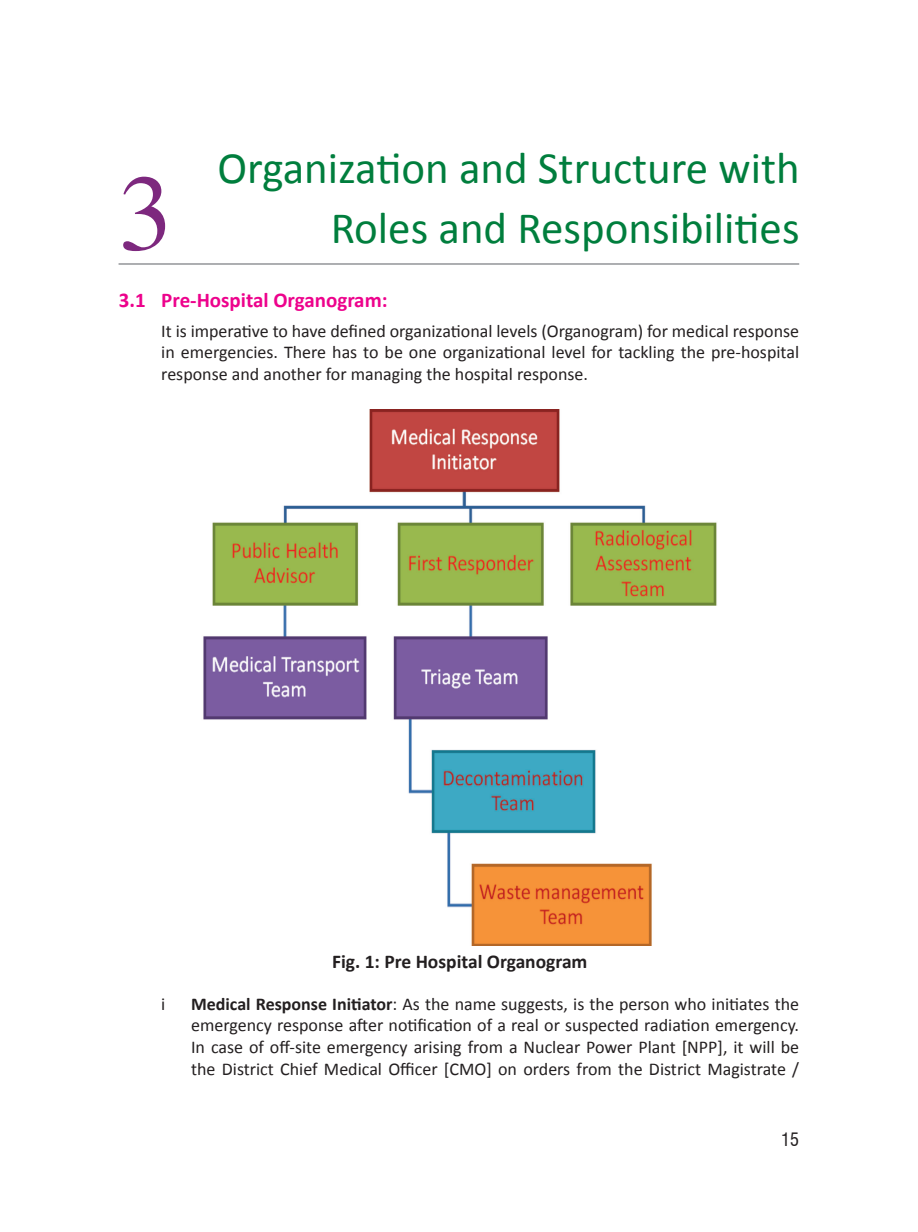
<style>
.page{position:relative;width:918px;height:1232px;background:#fff}
.page>*{position:absolute;margin:0;border:0;box-sizing:border-box;transform-origin:0 0}
.t1{font:108px "Times";color:#7d287e}
.t2{font:45px "Calibri";color:#007e3d}
.t3{font:700 21px "Calibri";color:#ed028c}
.t4{font:700 19.5px "Calibri";color:#231f20}
.t5{font:18px/21.6px "Calibri";color:#231f20;text-align:justify}
.t6{font:18px "Switzerland Condensed Plain";color:#231f20}
.s1{font-weight:700}
</style>
<div class="page">
<hr style="left:119px;top:263px;width:680px;height:2px;background:#939598">
<img style="left:203px;top:409px;width:514px;height:536px">
<h1 class="t1" style="left:119px;top:153px;width:55px">3</h1>
<h2 class="t2" style="left:218px;top:140px;width:584px">Organization and Structure with</h2>
<h2 class="t2" style="left:331px;top:200px;width:470px">Roles and Responsibilities</h2>
<p class="t3" style="left:119px;top:286px;width:270px">3.1 Pre-Hospital Organogram:</p>
<p class="t5" style="left:161px;top:319px;width:639px">It is imperative to have defined organizational levels (Organogram) for medical response in emergencies. There has to be one organizational level for tackling the pre-hospital response and another for managing the hospital response.</p>
<p class="t4" style="left:332px;top:948px;width:257px">Fig. 1: Pre Hospital Organogram</p>
<p class="t5" style="left:161px;top:991px;width:6px">i</p>
<p class="t5" style="left:191px;top:991px;width:610px"><span class="s1">Medical Response Initiator</span>: As the name suggests, is the person who initiates the emergency response after notification of a real or suspected radiation emergency.<br>In case of off-site emergency arising from a Nuclear Power Plant [NPP], it will be the District Chief Medical Officer [CMO] on orders from the District Magistrate /</p>
<p class="t6" style="left:781px;top:1128px;width:19px">15</p>
</div>
